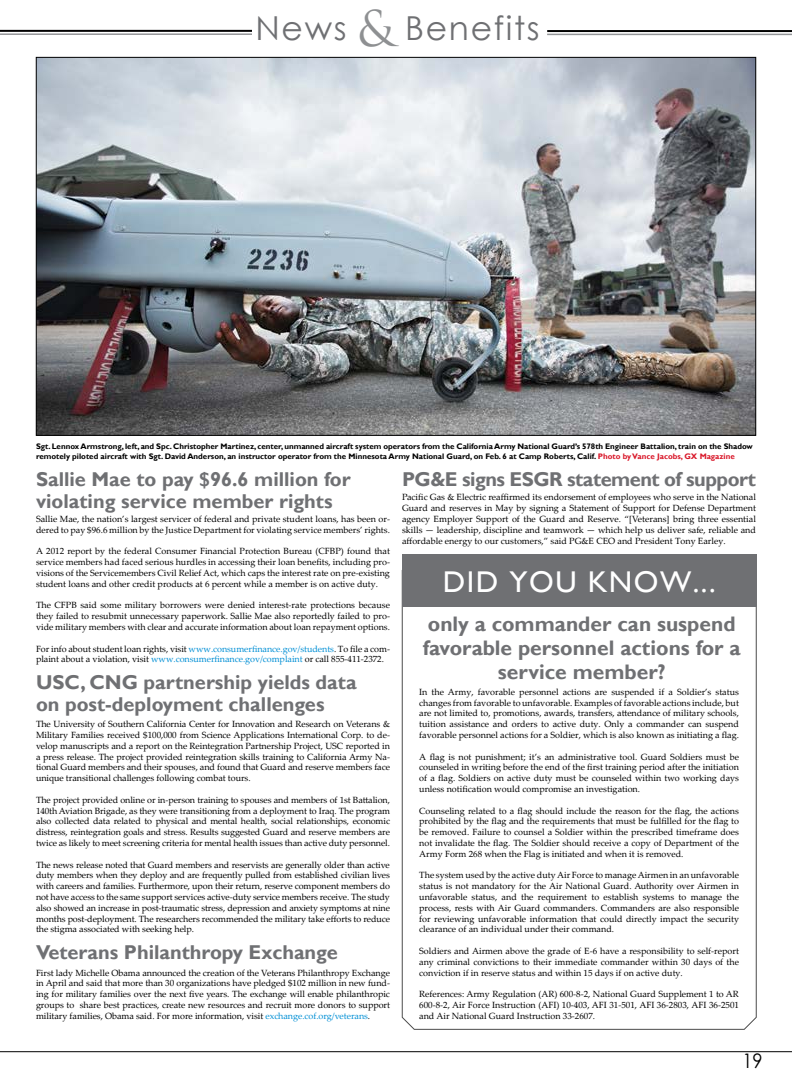
<style>
.page{position:relative;width:792px;height:1080px;background:#fff}
.page>*{position:absolute;margin:0;border:0;box-sizing:border-box;transform-origin:0 0}
.t1{font:33px "Century Gothic";letter-spacing:.05em;color:#6f7073}
.t2{font:30px "Gill Sans";letter-spacing:.05em;color:#fff}
.t3{font:700 21px/24px "Gill Sans";color:#6f7073;text-align:center}
.t4{font:700 20px/22px "Gill Sans";color:#6f7073}
.t5{font:700 20px "Gill Sans";letter-spacing:-.025em;color:#6f7073}
.t6{font:20px "Century Gothic";color:#000;scale:.91 1}
.t7{font:9px/10.8px "Palatino Linotype";color:#000;text-align:justify}
.t8{font:700 8px/10px "Gill Sans";color:#000}
.s1{font-family:"Trajan Pro";font-size:48px;color:#8e9092}
.s2{color:#d9182a}
.s3{color:#008fd5}
</style>
<div class="page">
<img style="left:38px;top:59px;width:716px;height:375px">
<svg style="left:402px;top:558px;width:355px;height:472px"></svg>
<div style="left:402px;top:555px;width:354px;height:52px;background:#6f7073"></div>
<hr style="left:547px;top:30px;width:245px;height:2px;background:#000">
<hr style="left:547px;top:34px;width:245px;height:1px;background:#939598">
<hr style="left:0;top:30px;width:252px;height:2px;background:#000">
<hr style="left:0;top:33px;width:252px;height:2px;background:#939598">
<hr style="left:0;top:1051px;width:792px;height:1px;background:#000">
<h1 class="t1" style="left:256px;top:5px;width:286px">News <span class="s1">&amp;</span> Benefits</h1>
<p class="t8" style="left:36px;top:442px;width:718px">Sgt. Lennox Armstrong, left, and Spc. Christopher Martinez, center, unmanned aircraft system operators from the California Army National Guard’s 578th Engineer Battalion, train on the Shadow remotely piloted aircraft with Sgt. David Anderson, an instructor operator from the Minnesota Army National Guard, on Feb. 6 at Camp Roberts, Calif. <span class="s2">Photo by Vance Jacobs, GX Magazine</span></p>
<h3 class="t4" style="left:36px;top:469px;width:316px">Sallie Mae to pay $96.6 million for</h3>
<h3 class="t5" style="left:402px;top:467px;width:356px">PG&amp;E signs ESGR statement of support</h3>
<h3 class="t4" style="left:36px;top:491px;width:298px">violating service member rights</h3>
<p class="t7" style="left:36px;top:513px;width:356px">Sallie Mae, the nation’s largest servicer of federal and private student loans, has been or&shy;dered to pay $96.6 million by the Justice Department for violating service members’ rights.</p>
<p class="t7" style="left:36px;top:546px;width:356px">A 2012 report by the federal Consumer Financial Protection Bureau (CFBP) found that service members had faced serious hurdles in accessing their loan benefits, including pro&shy;visions of the Servicemembers Civil Relief Act, which caps the interest rate on pre-existing student loans and other credit products at 6 percent while a member is on active duty.</p>
<p class="t7" style="left:36px;top:600px;width:356px">The CFPB said some military borrowers were denied interest-rate protections because they failed to resubmit unnecessary paperwork. Sallie Mae also reportedly failed to pro&shy;vide military members with clear and accurate information about loan repayment options.</p>
<p class="t7" style="left:36px;top:643px;width:356px">For info about student loan rights, visit <span class="s3">www.consumerfinance.gov/students</span>. To file a com&shy;plaint about a violation, visit <span class="s3">www.consumerfinance.gov/complaint</span> or call 855-411-2372.</p>
<p class="t7" style="left:402px;top:492px;width:356px">Pacific Gas &amp; Electric reaffirmed its endorsement of employees who serve in the National Guard and reserves in May by signing a Statement of Support for Defense Department agency Employer Support of the Guard and Reserve. “[Veterans] bring three essential skills — leadership, discipline and teamwork — which help us deliver safe, reliable and affordable energy to our customers,” said PG&amp;E CEO and President Tony Earley.</p>
<h2 class="t2" style="left:443px;top:564px;width:274px">DID YOU KNOW...</h2>
<h3 class="t3" style="left:423px;top:613px;width:319px">only a commander can suspend favorable personnel actions for a service member?</h3>
<h3 class="t4" style="left:36px;top:672px;width:322px">USC, CNG partnership yields data on post-deployment challenges</h3>
<p class="t7" style="left:419px;top:686px;width:321px">In the Army, favorable personnel actions are suspended if a Soldier’s status changes from favorable to unfavorable. Examples of favorable actions include, but are not limited to, promotions, awards, transfers, attendance of military schools, tuition assistance and orders to active duty. Only a commander can suspend favorable personnel actions for a Soldier, which is also known as initiating a flag.</p>
<p class="t7" style="left:419px;top:751px;width:321px">A flag is not punishment; it’s an administrative tool. Guard Soldiers must be counseled in writing before the end of the first training period after the initiation of a flag. Soldiers on active duty must be counseled within two working days unless notification would compromise an investigation.</p>
<p class="t7" style="left:419px;top:805px;width:321px">Counseling related to a flag should include the reason for the flag, the actions prohibited by the flag and the requirements that must be fulfilled for the flag to be removed. Failure to counsel a Soldier within the prescribed timeframe does not invalidate the flag. The Soldier should receive a copy of Department of the Army Form 268 when the Flag is initiated and when it is removed.</p>
<p class="t7" style="left:419px;top:870px;width:321px">The system used by the active duty Air Force to manage Airmen in an unfavorable status is not mandatory for the Air National Guard. Authority over Airmen in unfavorable status, and the requirement to establish systems to manage the process, rests with Air Guard commanders. Commanders are also responsible for reviewing unfavorable information that could directly impact the security clearance of an individual under their command.</p>
<p class="t7" style="left:419px;top:945px;width:321px">Soldiers and Airmen above the grade of E-6 have a responsibility to self-report any criminal convictions to their immediate commander within 30 days of the conviction if in reserve status and within 15 days if on active duty.</p>
<p class="t7" style="left:419px;top:988px;width:321px">References: Army Regulation (AR) 600-8-2, National Guard Supplement 1 to AR 600-8-2, Air Force Instruction (AFI) 10-403, AFI 31-501, AFI 36-2803, AFI 36-2501 and Air National Guard Instruction 33-2607.</p>
<p class="t7" style="left:36px;top:718px;width:356px">The University of Southern California Center for Innovation and Research on Veterans &amp; Military Families received $100,000 from Science Applications International Corp. to de&shy;velop manuscripts and a report on the Reintegration Partnership Project, USC reported in a press release. The project provided reintegration skills training to California Army Na&shy;tional Guard members and their spouses, and found that Guard and reserve members face unique transitional challenges following combat tours.</p>
<p class="t7" style="left:36px;top:794px;width:356px">The project provided online or in-person training to spouses and members of 1st Battalion, 140th Aviation Brigade, as they were transitioning from a deployment to Iraq. The program also collected data related to physical and mental health, social relationships, economic distress, reintegration goals and stress. Results suggested Guard and reserve members are twice as likely to meet screening criteria for mental health issues than active duty personnel.</p>
<p class="t7" style="left:36px;top:859px;width:356px">The news release noted that Guard members and reservists are generally older than active duty members when they deploy and are frequently pulled from established civilian lives with careers and families. Furthermore, upon their return, reserve component members do not have access to the same support services active-duty service members receive. The study also showed an increase in post-traumatic stress, depression and anxiety symptoms at nine months post-deployment. The researchers recommended the military take efforts to reduce the stigma associated with seeking help.</p>
<p class="t7" style="left:36px;top:967px;width:356px">First lady Michelle Obama announced the creation of the Veterans Philanthropy Exchange in April and said that more than 30 organizations have pledged $102 million in new fund&shy;ing for military families over the next five years. The exchange will enable philanthropic groups to share best practices, create new resources and recruit more donors to support military families, Obama said. For more information, visit <span class="s3">exchange.cof.org/veterans</span>.</p>
<h3 class="t4" style="left:36px;top:942px;width:303px">Veterans Philanthropy Exchange</h3>
<h3 class="t6" style="left:742px;top:1047px;width:24px">19</h3>
</div>
